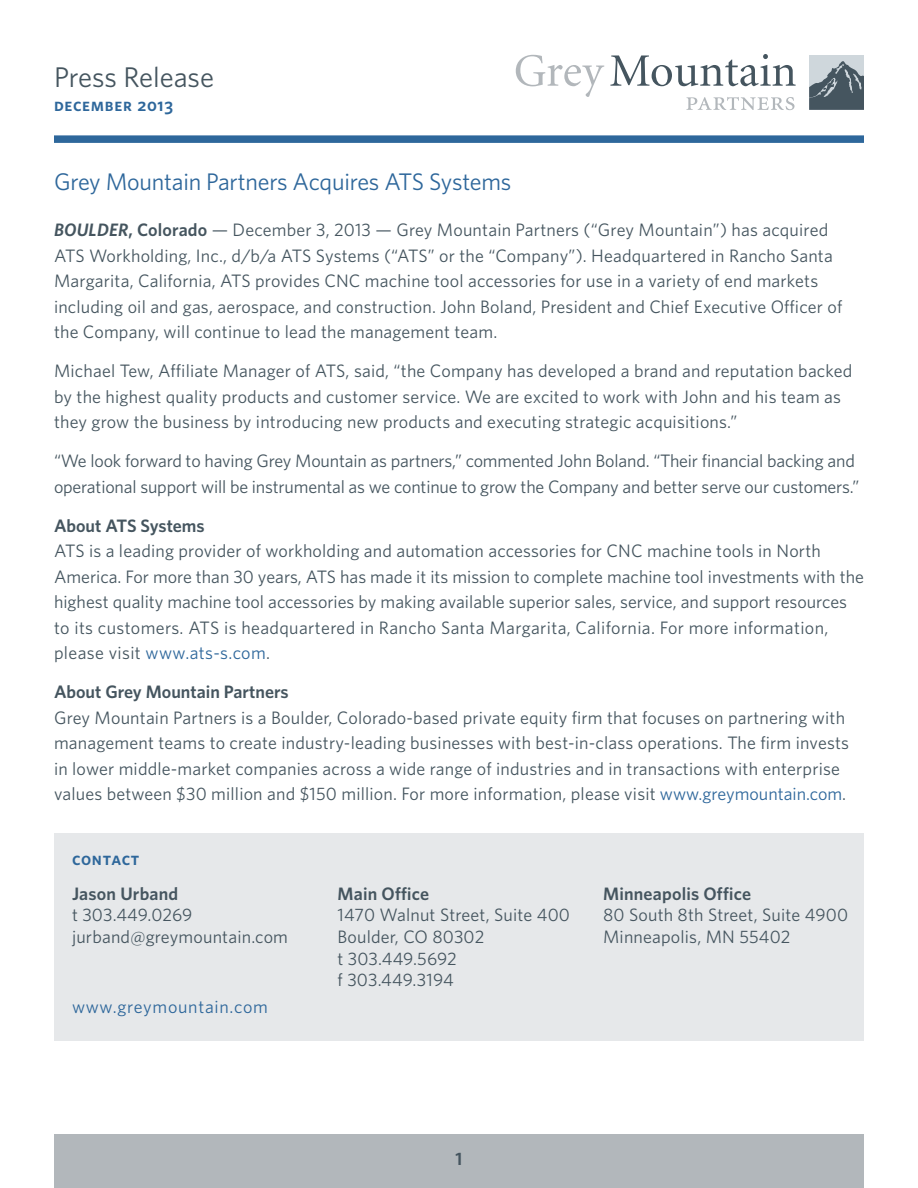
<style>
.page{position:relative;width:918px;height:1188px;background:#fff}
.page>*{position:absolute;margin:0;border:0;box-sizing:border-box;transform-origin:0 0}
.t1{font:28.5px "Whitney";color:#45555f}
.t2{font:24px "Whitney";letter-spacing:-.01em;color:#2e679b}
.t3{font:18px/25.5px "Whitney";letter-spacing:.01em;color:#45555f}
.t4{font:18px/25.5px "Whitney";letter-spacing:-.01em;color:#45555f}
.t5{font:18px "Whitney";letter-spacing:.04em;color:#2e679b}
.t6{font:18px "Whitney Semibold SC";letter-spacing:.04em;color:#2e679b}
.t7{font:600 18px "Whitney";color:#45555f}
.s1{font-weight:600;font-style:italic}
.s2{font-weight:600}
.s3{color:#2e679b}
</style>
<div class="page">
<div style="left:809px;top:56px;width:55px;height:54px;background:#cfd7dc"></div>
<svg style="left:809px;top:61px;width:55px;height:49px"></svg>
<svg style="left:516px;top:55px;width:88px;height:42px"></svg>
<svg style="left:610px;top:54px;width:186px;height:32px"></svg>
<svg style="left:686px;top:97px;width:109px;height:13px"></svg>
<div style="left:54px;top:135px;width:810px;height:8px;background:#2e679b"></div>
<div style="left:54px;top:1134px;width:810px;height:54px;background:#b2b7bb"></div>
<div style="left:54px;top:833px;width:810px;height:208px;background:#e6e8ea"></div>
<p class="t1" style="left:54px;top:58px;width:162px">Press Release</p>
<p class="t6" style="left:54px;top:93px;width:121px">december 2013</p>
<p class="t2" style="left:54px;top:166px;width:459px">Grey Mountain Partners Acquires ATS Systems</p>
<p class="t3" style="left:54px;top:217px;width:790px"><span class="s1">BOULDER</span><span class="s2">, Colorado</span> — December 3, 2013 — Grey Mountain Partners (“Grey Mountain”) has acquired ATS Workholding, Inc., d/b/a ATS Systems (“ATS” or the “Company”). Headquartered in Rancho Santa Margarita, California, ATS provides CNC machine tool accessories for use in a variety of end markets including oil and gas, aerospace, and construction. John Boland, President and Chief Executive Officer of the Company, will continue to lead the management team.</p>
<p class="t3" style="left:54px;top:358px;width:800px">Michael Tew, Affiliate Manager of ATS, said, “the Company has developed a brand and reputation backed by the highest quality products and customer service. We are excited to work with John and his team as they grow the business by introducing new products and executing strategic acquisitions.”</p>
<p class="t4" style="left:54px;top:448px;width:807px">“We look forward to having Grey Mountain as partners,” commented John Boland. “Their financial backing and operational support will be instrumental as we continue to grow the Company and better serve our customers.”</p>
<p class="t3" style="left:54px;top:512px;width:811px"><span class="s2">About ATS Systems<br></span>ATS is a leading provider of workholding and automation accessories for CNC machine tools in North America. For more than 30 years, ATS has made it its mission to complete machine tool investments with the highest quality machine tool accessories by making available superior sales, service, and support resources to its customers. ATS is headquartered in Rancho Santa Margarita, California. For more information, please visit <span class="s3">www.ats-s.com</span>.</p>
<p class="t3" style="left:54px;top:679px;width:797px"><span class="s2">About Grey Mountain Partners<br></span>Grey Mountain Partners is a Boulder, Colorado-based private equity firm that focuses on partnering with management teams to create industry-leading businesses with best-in-class operations. The firm invests in lower middle-market companies across a wide range of industries and in transactions with enterprise values between $30 million and $150 million. For more information, please visit <span class="s3">www.greymountain.com</span>.</p>
<p class="t6" style="left:72px;top:847px;width:69px">contact</p>
<p class="t3" style="left:72px;top:882px;width:218px;line-height:21.6px"><span class="s2">Jason Urband<br></span>t 303.449.0269 jurband@greymountain.com</p>
<p class="t5" style="left:72px;top:995px;width:197px">www.greymountain.com</p>
<p class="t3" style="left:338px;top:882px;width:234px;line-height:21.6px"><span class="s2">Main Office<br></span>1470 Walnut Street, Suite 400<br>Boulder, CO 80302<br>t 303.449.5692<br>f 303.449.3194</p>
<p class="t3" style="left:603px;top:882px;width:247px;line-height:21.6px"><span class="s2">Minneapolis Office<br></span>80 South 8th Street, Suite 4900<br>Minneapolis, MN 55402</p>
<p class="t7" style="left:456px;top:1147px;width:8px">1</p>
</div>
